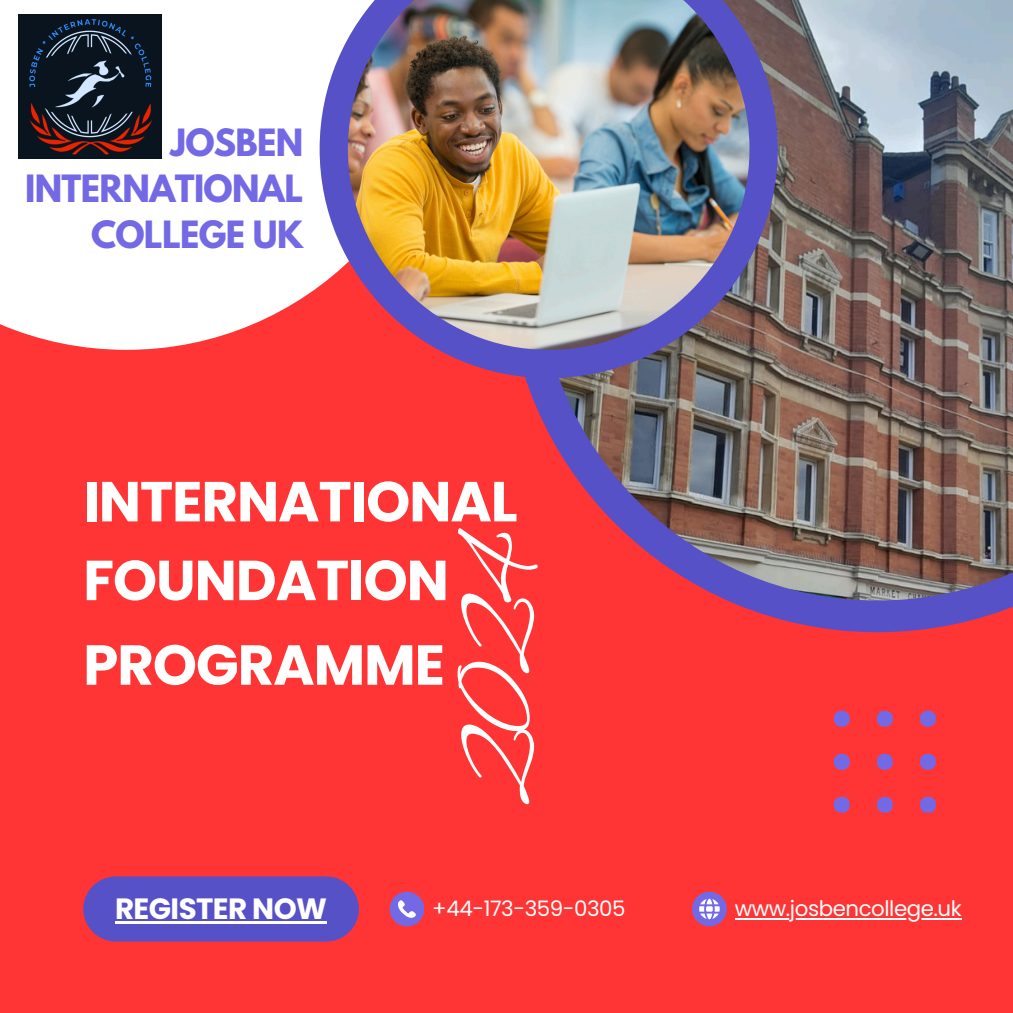
<style>
.page{position:relative;width:1013px;height:1013px;background:#fff}
.page>*{position:absolute;margin:0;border:0;box-sizing:border-box;transform-origin:0 0}
.t1{font:110.5px "Alex Brush";color:#fff}
.t2{font:700 56.25px/78.8px "Poppins";letter-spacing:-.02em;color:#fff}
.t3{font:700 33.25px/46px "League Spartan";letter-spacing:-.02em;color:#7369e4;text-align:right}
.t4{font:700 29.25px "Poppins";letter-spacing:-.02em;color:#fff}
.t5{font:21.25px "Poppins";letter-spacing:-.02em;color:#fff}
</style>
<div class="page">
<div style="left:0;top:0;width:1012px;height:1012px;background:#ff3535"></div>
<svg style="left:525px;top:378px;width:487px;height:254px"></svg>
<img style="left:538px;top:0;width:474px;height:600px">
<div style="left:0;top:0;width:450px;height:350px;background:#fff"></div>
<svg style="left:319px;top:0;width:458px;height:378px"></svg>
<img style="left:348px;top:0;width:401px;height:350px">
<div style="left:83px;top:876px;width:276px;height:65px;background:#5651c7;border-radius:33px"></div>
<svg style="left:389px;top:891px;width:35px;height:35px"></svg>
<svg style="left:692px;top:891px;width:34px;height:35px"></svg>
<svg style="left:834px;top:711px;width:15px;height:15px"></svg>
<svg style="left:834px;top:754px;width:15px;height:15px"></svg>
<svg style="left:834px;top:797px;width:15px;height:15px"></svg>
<svg style="left:877px;top:711px;width:15px;height:15px"></svg>
<svg style="left:877px;top:754px;width:15px;height:15px"></svg>
<svg style="left:877px;top:797px;width:15px;height:15px"></svg>
<svg style="left:920px;top:711px;width:15px;height:15px"></svg>
<svg style="left:920px;top:754px;width:15px;height:15px"></svg>
<svg style="left:920px;top:797px;width:15px;height:15px"></svg>
<img style="left:18px;top:15px;width:144px;height:143px">
<hr style="left:734px;top:917px;width:227px;height:2px;background:#fff">
<hr style="left:115px;top:920px;width:211px;height:3px;background:#fff">
<p class="t3" style="left:25px;top:124px;width:279px">JOSBEN<br>INTERNATIONAL<br>COLLEGE UK</p>
<h2 class="t2" style="left:83px;top:462px;width:436px">INTERNATIONAL<br>FOUNDATION</h2>
<p class="t1" style="left:437px;top:804px;width:277px;rotate:-90deg">2024</p>
<h1 class="t2" style="left:83px;top:625px;width:363px">PROGRAMME</h1>
<p class="t4" style="left:115px;top:888px;width:213px">REGISTER NOW</p>
<h4 class="t5" style="left:734px;top:893px;width:228px">www.josbencollege.uk</h4>
<h2 class="t5" style="left:432px;top:893px;width:195px">+44-173-359-0305</h2>
</div>
